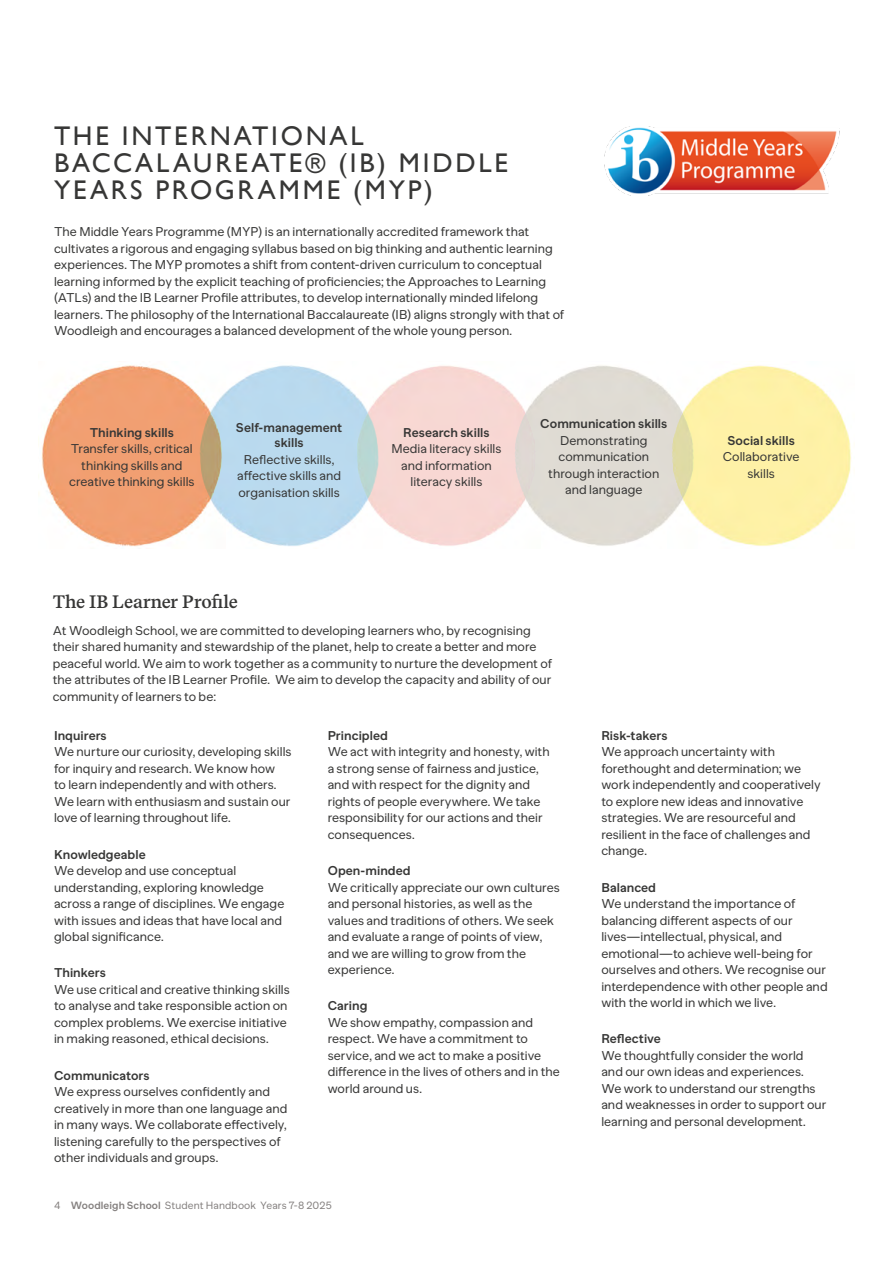
<style>
.page{position:relative;width:893px;height:1263px;background:#fff}
.page>*{position:absolute;margin:0;border:0;box-sizing:border-box;transform-origin:0 0}
.t1{font:27px/27px "Gill Sans";letter-spacing:.105em;color:#373736}
.t2{font:600 18px "Recife Text";letter-spacing:-.015em;color:#373736}
.t3{font:12.75px/16.5px "MNKY Banana Grotesk";letter-spacing:.005em;color:#373736}
.t4{font:700 12.75px/15px "MNKY Banana Grotesk";letter-spacing:.005em;color:#373736;text-align:center}
.t5{font:10.5px "MNKY Banana Grotesk";letter-spacing:.01em;color:#858180}
.s1{font-weight:700}
</style>
<div class="page">
<img style="left:697px;top:365px;width:155px;height:181px">
<img style="left:540px;top:365px;width:157px;height:181px">
<img style="left:383px;top:365px;width:157px;height:181px">
<img style="left:225px;top:365px;width:158px;height:181px">
<img style="left:42px;top:365px;width:183px;height:182px">
<img style="left:605px;top:126px;width:234px;height:70px">
<h1 class="t1" style="left:54px;top:122px;width:455px">THE INTERNATIONAL<br>BACCALAUREATE® (IB) MIDDLE<br>YEARS PROGRAMME (MYP)</h1>
<p class="t3" style="left:54px;top:224px;width:512px">The Middle Years Programme (MYP) is an internationally accredited framework that cultivates a rigorous and engaging syllabus based on big thinking and authentic learning experiences. The MYP promotes a shift from content-driven curriculum to conceptual learning informed by the explicit teaching of proficiencies; the Approaches to Learning (ATLs) and the IB Learner Profile attributes, to develop internationally minded lifelong learners. The philosophy of the International Baccalaureate (IB) aligns strongly with that of Woodleigh and encourages a balanced development of the whole young person.</p>
<p class="t4" style="left:90px;top:425px;width:86px">Thinking skills</p>
<p class="t3" style="left:69px;top:440px;width:127px;text-align:center">Transfer skills, critical thinking skills and creative thinking skills</p>
<p class="t4" style="left:236px;top:420px;width:108px">Self-management skills</p>
<p class="t3" style="left:237px;top:451px;width:106px;text-align:center">Reflective skills, affective skills and organisation skills</p>
<p class="t4" style="left:403px;top:425px;width:88px">Research skills</p>
<p class="t3" style="left:391px;top:440px;width:111px;text-align:center">Media literacy skills and information literacy skills</p>
<p class="t4" style="left:540px;top:416px;width:129px">Communication skills</p>
<p class="t3" style="left:548px;top:432px;width:112px;text-align:center">Demonstrating communication through interaction and language</p>
<p class="t4" style="left:727px;top:433px;width:69px">Social skills</p>
<p class="t3" style="left:723px;top:449px;width:78px;text-align:center">Collaborative skills</p>
<h2 class="t2" style="left:53px;top:588px;width:187px">The IB Learner Profile</h2>
<p class="t3" style="left:53px;top:622px;width:501px">At Woodleigh School, we are committed to developing learners who, by recognising their shared humanity and stewardship of the planet, help to create a better and more peaceful world. We aim to work together as a community to nurture the development of the attributes of the IB Learner Profile. We aim to develop the capacity and ability of our community of learners to be:</p>
<p class="t4" style="left:54px;top:728px;width:54px">Inquirers</p>
<p class="t3" style="left:54px;top:744px;width:239px">We nurture our curiosity, developing skills for inquiry and research. We know how<br>to learn independently and with others.<br>We learn with enthusiasm and sustain our love of learning throughout life.</p>
<p class="t4" style="left:54px;top:847px;width:93px">Knowledgeable</p>
<p class="t3" style="left:54px;top:863px;width:232px">We develop and use conceptual understanding, exploring knowledge across a range of disciplines. We engage with issues and ideas that have local and global significance.</p>
<p class="t4" style="left:54px;top:966px;width:53px">Thinkers</p>
<p class="t3" style="left:54px;top:981px;width:237px">We use critical and creative thinking skills to analyse and take responsible action on complex problems. We exercise initiative in making reasoned, ethical decisions.</p>
<p class="t4" style="left:54px;top:1068px;width:97px">Communicators</p>
<p class="t3" style="left:54px;top:1084px;width:235px">We express ourselves confidently and creatively in more than one language and in many ways. We collaborate effectively, listening carefully to the perspectives of other individuals and groups.</p>
<p class="t4" style="left:328px;top:728px;width:62px">Principled</p>
<p class="t3" style="left:328px;top:744px;width:223px">We act with integrity and honesty, with a strong sense of fairness and justice, and with respect for the dignity and rights of people everywhere. We take responsibility for our actions and their consequences.</p>
<p class="t4" style="left:328px;top:863px;width:84px">Open-minded</p>
<p class="t3" style="left:328px;top:879px;width:234px">We critically appreciate our own cultures and personal histories, as well as the values and traditions of others. We seek and evaluate a range of points of view, and we are willing to grow from the experience.</p>
<p class="t4" style="left:328px;top:999px;width:41px">Caring</p>
<p class="t3" style="left:328px;top:1014px;width:234px">We show empathy, compassion and respect. We have a commitment to service, and we act to make a positive difference in the lives of others and in the world around us.</p>
<p class="t5" style="left:54px;top:1200px;width:279px">4 <span class="s1">Woodleigh School</span> Student Handbook Years 7-8 2025</p>
<p class="t4" style="left:601px;top:728px;width:68px">Risk-takers</p>
<p class="t3" style="left:601px;top:744px;width:221px">We approach uncertainty with forethought and determination; we work independently and cooperatively to explore new ideas and innovative strategies. We are resourceful and resilient in the face of challenges and change.</p>
<p class="t4" style="left:601px;top:880px;width:56px">Balanced</p>
<p class="t3" style="left:601px;top:895px;width:228px">We understand the importance of balancing different aspects of our lives—intellectual, physical, and emotional—to achieve well-being for ourselves and others. We recognise our interdependence with other people and with the world in which we live.</p>
<p class="t4" style="left:601px;top:1032px;width:61px">Reflective</p>
<p class="t3" style="left:601px;top:1047px;width:227px">We thoughtfully consider the world and our own ideas and experiences.<br>We work to understand our strengths and weaknesses in order to support our learning and personal development.</p>
</div>
